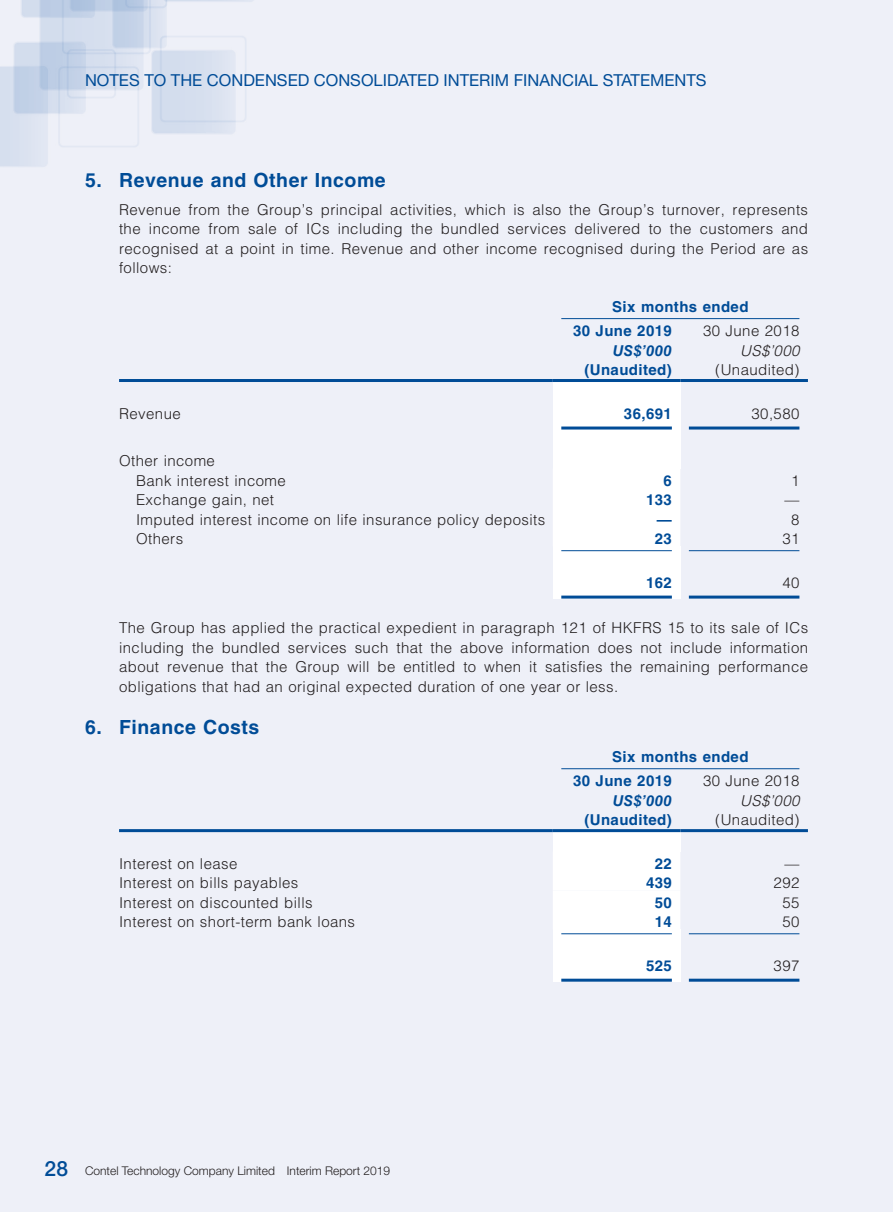
<style>
.page{position:relative;width:893px;height:1212px;background:#fff}
.page>*{position:absolute;margin:0;border:0;box-sizing:border-box;transform-origin:0 0}
._01_H1{font:700 19.5px "Helvetica LT Std";letter-spacing:.03em;color:#004c97}
.t1{font:16.5px "Helvetica Neue LT Std";color:#004c97}
._00_txt{font:300 15px/19.5px "Helvetica LT Std";letter-spacing:.03em;color:#231f20;text-align:justify}
._50_Table_txt{font:300 15px "Helvetica LT Std";letter-spacing:.03em;color:#231f20}
._50_Table_txt-2{font:700 15px "Helvetica LT Std";letter-spacing:.03em;color:#004c97}
._50_Table_txt-3{font:italic 700 15px "Helvetica LT Std";letter-spacing:.03em;color:#004c97}
._50_Table_txt-4{font:italic 300 15px "Helvetica LT Std";letter-spacing:.03em;color:#231f20}
.t2{font:300 12px "Helvetica Neue LT Std";color:#231f20}
.s1{font-weight:500;font-size:21px;color:#004c97}
</style>
<div class="page">
<svg style="left:561px;top:595px;width:111px;height:1px"></svg>
<hr style="left:561px;top:318px;width:238px;height:1px;background:#004c97">
<hr style="left:119px;top:379px;width:434px;height:3px;background:#004c97">
<hr style="left:553px;top:379px;width:127px;height:3px;background:#004c97">
<hr style="left:680px;top:379px;width:128px;height:3px;background:#004c97">
<hr style="left:561px;top:426px;width:111px;height:3px;background:#004c97">
<hr style="left:689px;top:426px;width:110px;height:3px;background:#004c97">
<hr style="left:561px;top:550px;width:111px;height:1px;background:#004c97">
<hr style="left:689px;top:550px;width:110px;height:1px;background:#004c97">
<hr style="left:561px;top:596px;width:111px;height:3px;background:#004c97">
<hr style="left:689px;top:596px;width:110px;height:3px;background:#004c97">
<svg style="left:561px;top:978px;width:111px;height:1px"></svg>
<hr style="left:561px;top:768px;width:238px;height:1px;background:#004c97">
<hr style="left:119px;top:829px;width:434px;height:3px;background:#004c97">
<hr style="left:553px;top:829px;width:127px;height:3px;background:#004c97">
<hr style="left:680px;top:829px;width:128px;height:3px;background:#004c97">
<hr style="left:561px;top:933px;width:111px;height:1px;background:#004c97">
<hr style="left:689px;top:933px;width:110px;height:1px;background:#004c97">
<hr style="left:561px;top:979px;width:111px;height:3px;background:#004c97">
<hr style="left:689px;top:979px;width:110px;height:3px;background:#004c97">
<p class="t1" style="left:85px;top:70px;width:623px">NOTES TO THE CONDENSED CONSOLIDATED INTERIM FINANCIAL STATEMENTS</p>
<p class="_01_H1" style="left:85px;top:168px;width:302px">5. Revenue and Other Income</p>
<p class="_00_txt" style="left:119px;top:200px;width:691px">Revenue from the Group’s principal activities, which is also the Group’s turnover, represents the income from sale of ICs including the bundled services delivered to the customers and recognised at a point in time. Revenue and other income recognised during the Period are as follows:</p>
<p class="_50_Table_txt-2" style="left:612px;top:298px;width:138px">Six months ended</p>
<p class="_50_Table_txt-2" style="left:573px;top:322px;width:100px">30 June 2019</p>
<p class="_50_Table_txt" style="left:703px;top:322px;width:98px">30 June 2018</p>
<p class="_50_Table_txt-3" style="left:613px;top:341px;width:61px">US$’000</p>
<p class="_50_Table_txt-4" style="left:740px;top:341px;width:61px">US$’000</p>
<p class="_50_Table_txt-2" style="left:584px;top:361px;width:89px">(Unaudited)</p>
<p class="_50_Table_txt" style="left:715px;top:361px;width:86px">(Unaudited)</p>
<p class="_50_Table_txt" style="left:119px;top:404px;width:63px">Revenue</p>
<p class="_50_Table_txt-2" style="left:624px;top:404px;width:49px">36,691</p>
<p class="_50_Table_txt" style="left:751px;top:404px;width:49px">30,580</p>
<p class="_50_Table_txt" style="left:119px;top:452px;width:97px">Other income</p>
<p class="_50_Table_txt" style="left:136px;top:471px;width:151px">Bank interest income</p>
<p class="_50_Table_txt-2" style="left:663px;top:471px;width:10px">6</p>
<p class="_50_Table_txt" style="left:791px;top:471px;width:10px">1</p>
<p class="_50_Table_txt" style="left:136px;top:491px;width:140px">Exchange gain, net</p>
<p class="_50_Table_txt-2" style="left:646px;top:491px;width:27px">133</p>
<p class="_50_Table_txt" style="left:784px;top:491px;width:16px">—</p>
<p class="_50_Table_txt" style="left:136px;top:510px;width:411px">Imputed interest income on life insurance policy deposits</p>
<p class="_50_Table_txt-2" style="left:657px;top:510px;width:16px">—</p>
<p class="_50_Table_txt" style="left:791px;top:510px;width:10px">8</p>
<p class="_50_Table_txt" style="left:136px;top:530px;width:49px">Others</p>
<p class="_50_Table_txt-2" style="left:655px;top:530px;width:19px">23</p>
<p class="_50_Table_txt" style="left:782px;top:530px;width:19px">31</p>
<p class="_50_Table_txt-2" style="left:646px;top:573px;width:27px">162</p>
<p class="_50_Table_txt" style="left:782px;top:573px;width:19px">40</p>
<p class="_00_txt" style="left:119px;top:618px;width:691px">The Group has applied the practical expedient in paragraph 121 of HKFRS 15 to its sale of ICs including the bundled services such that the above information does not include information about revenue that the Group will be entitled to when it satisfies the remaining performance obligations that had an original expected duration of one year or less.</p>
<p class="_01_H1" style="left:85px;top:715px;width:176px">6. Finance Costs</p>
<p class="_50_Table_txt-2" style="left:612px;top:748px;width:138px">Six months ended</p>
<p class="_50_Table_txt-2" style="left:573px;top:772px;width:100px">30 June 2019</p>
<p class="_50_Table_txt" style="left:703px;top:772px;width:98px">30 June 2018</p>
<p class="_50_Table_txt-3" style="left:613px;top:791px;width:61px">US$’000</p>
<p class="_50_Table_txt-4" style="left:740px;top:791px;width:61px">US$’000</p>
<p class="_50_Table_txt-2" style="left:584px;top:811px;width:89px">(Unaudited)</p>
<p class="_50_Table_txt" style="left:715px;top:811px;width:86px">(Unaudited)</p>
<p class="_50_Table_txt" style="left:119px;top:854px;width:120px">Interest on lease</p>
<p class="_50_Table_txt-2" style="left:655px;top:854px;width:19px">22</p>
<p class="_50_Table_txt" style="left:784px;top:854px;width:16px">—</p>
<p class="_50_Table_txt" style="left:119px;top:874px;width:181px">Interest on bills payables</p>
<p class="_50_Table_txt-2" style="left:646px;top:874px;width:27px">439</p>
<p class="_50_Table_txt" style="left:774px;top:874px;width:27px">292</p>
<p class="_50_Table_txt" style="left:119px;top:893px;width:195px">Interest on discounted bills</p>
<p class="_50_Table_txt-2" style="left:655px;top:893px;width:19px">50</p>
<p class="_50_Table_txt" style="left:782px;top:893px;width:19px">55</p>
<p class="_50_Table_txt" style="left:119px;top:913px;width:238px">Interest on short-term bank loans</p>
<p class="_50_Table_txt-2" style="left:655px;top:913px;width:19px">14</p>
<p class="_50_Table_txt" style="left:782px;top:913px;width:19px">50</p>
<p class="_50_Table_txt-2" style="left:646px;top:956px;width:27px">525</p>
<p class="_50_Table_txt" style="left:774px;top:956px;width:27px">397</p>
<p class="t2" style="left:45px;top:1163px;width:347px"><span class="s1">28</span> Contel Technology Company Limited Interim Report 2019</p>
</div>
